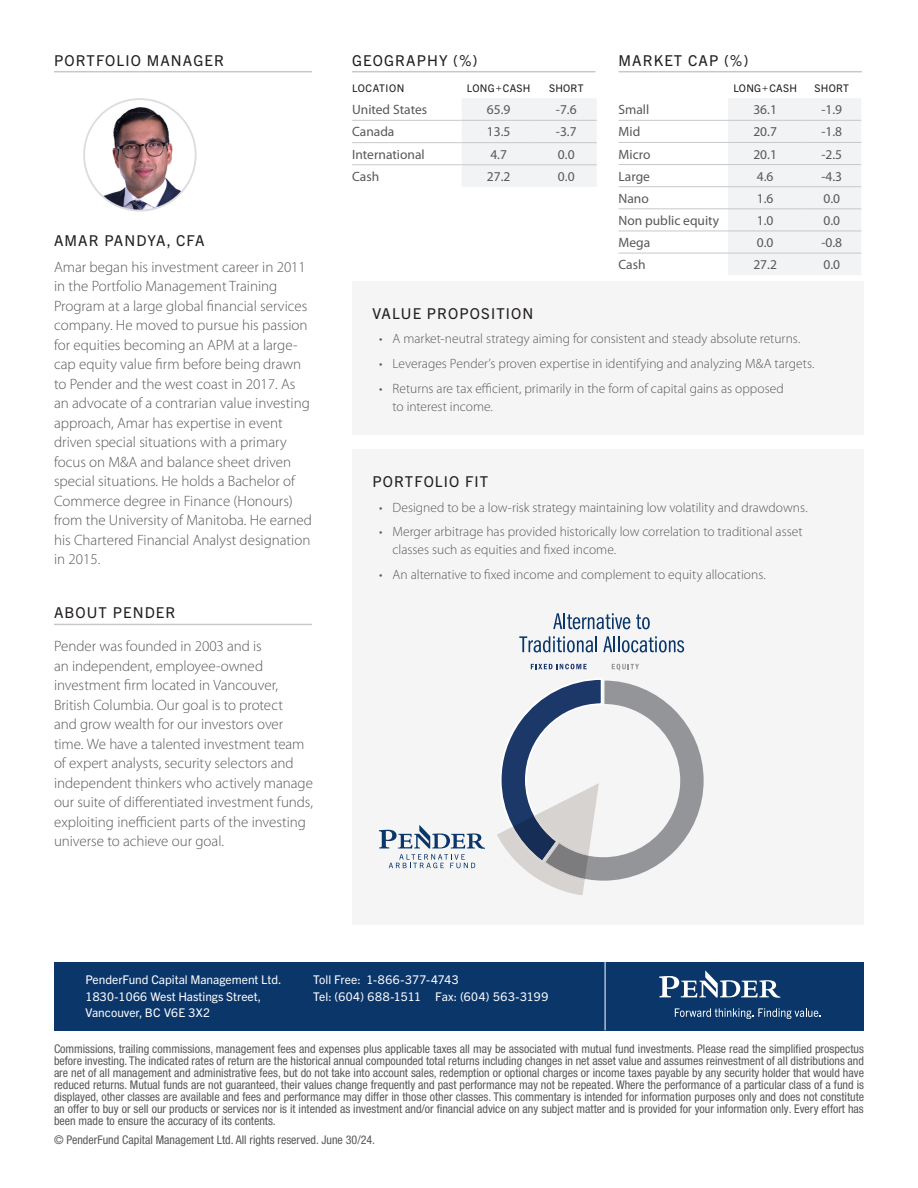
<style>
.page{position:relative;width:918px;height:1188px;background:#fff}
.page>*{position:absolute;margin:0;border:0;box-sizing:border-box;transform-origin:0 0}
.t1{font:300 15px/19.5px "Myriad Pro";color:#57585a}
.t2{font:15px "Trade Gothic Next LT Pro";letter-spacing:.075em;color:#231f20}
.t3{font:300 13.5px/18px "Myriad Pro";color:#57585a}
.t4{font:13.5px "Myriad Pro";color:#57585a}
.t5{font:condensed 12px/12px "Helvetica Neue LT Pro";color:#57585a;text-align:justify}
.t6{font:12px/16.5px "Trade Gothic Next LT Pro";color:#fff}
.t7{font:12px "Trade Gothic Next LT Pro";letter-spacing:.035em;color:#fff}
.t8{font:10.5px "Trade Gothic Next LT Pro";letter-spacing:.025em;color:#231f20}
.t9{font:10.5px "Trade Gothic Next LT Pro";letter-spacing:.05em;color:#231f20}
</style>
<div class="page">
<img style="left:84px;top:99px;width:112px;height:112px;border-radius:56px">
<div style="left:83px;top:98px;width:114px;height:114px;border:2px solid #dcdddf;border-radius:50%"></div>
<hr style="left:352px;top:71px;width:244px;height:1px;background:#c7c8ca">
<svg style="left:352px;top:98px;width:245px;height:89px"></svg>
<hr style="left:352px;top:120px;width:110px;height:1px;background:#c7c8ca">
<hr style="left:462px;top:120px;width:74px;height:1px;background:#c7c8ca">
<hr style="left:536px;top:120px;width:61px;height:1px;background:#c7c8ca">
<hr style="left:352px;top:142px;width:110px;height:1px;background:#c7c8ca">
<hr style="left:462px;top:142px;width:74px;height:1px;background:#c7c8ca">
<hr style="left:536px;top:142px;width:61px;height:1px;background:#c7c8ca">
<hr style="left:352px;top:165px;width:110px;height:1px;background:#c7c8ca">
<hr style="left:462px;top:165px;width:74px;height:1px;background:#c7c8ca">
<hr style="left:536px;top:165px;width:61px;height:1px;background:#c7c8ca">
<hr style="left:619px;top:71px;width:243px;height:1px;background:#c7c8ca">
<svg style="left:619px;top:98px;width:242px;height:177px"></svg>
<hr style="left:619px;top:120px;width:109px;height:1px;background:#c7c8ca">
<hr style="left:728px;top:120px;width:74px;height:1px;background:#c7c8ca">
<hr style="left:802px;top:120px;width:59px;height:1px;background:#c7c8ca">
<hr style="left:619px;top:142px;width:109px;height:1px;background:#c7c8ca">
<hr style="left:728px;top:142px;width:74px;height:1px;background:#c7c8ca">
<hr style="left:802px;top:142px;width:59px;height:1px;background:#c7c8ca">
<hr style="left:619px;top:164px;width:109px;height:1px;background:#c7c8ca">
<hr style="left:728px;top:164px;width:74px;height:1px;background:#c7c8ca">
<hr style="left:802px;top:164px;width:59px;height:1px;background:#c7c8ca">
<hr style="left:619px;top:186px;width:109px;height:1px;background:#c7c8ca">
<hr style="left:728px;top:186px;width:74px;height:1px;background:#c7c8ca">
<hr style="left:802px;top:186px;width:59px;height:1px;background:#c7c8ca">
<hr style="left:619px;top:209px;width:109px;height:1px;background:#c7c8ca">
<hr style="left:728px;top:209px;width:74px;height:1px;background:#c7c8ca">
<hr style="left:802px;top:209px;width:59px;height:1px;background:#c7c8ca">
<hr style="left:619px;top:231px;width:109px;height:1px;background:#c7c8ca">
<hr style="left:728px;top:231px;width:74px;height:1px;background:#c7c8ca">
<hr style="left:802px;top:231px;width:59px;height:1px;background:#c7c8ca">
<hr style="left:619px;top:253px;width:109px;height:1px;background:#c7c8ca">
<hr style="left:728px;top:253px;width:74px;height:1px;background:#c7c8ca">
<hr style="left:802px;top:253px;width:59px;height:1px;background:#c7c8ca">
<div style="left:55px;top:962px;width:809px;height:68px;background:#0b366a"></div>
<svg style="left:659px;top:970px;width:121px;height:28px"></svg>
<svg style="left:675px;top:1008px;width:146px;height:11px"></svg>
<hr style="left:605px;top:962px;width:1px;height:68px;background:#fff">
<hr style="left:54px;top:71px;width:258px;height:1px;background:#c7c8ca">
<hr style="left:54px;top:624px;width:258px;height:1px;background:#c7c8ca">
<div style="left:352px;top:449px;width:512px;height:476px;background:#f5f5f6"></div>
<svg style="left:553px;top:613px;width:77px;height:16px"></svg>
<svg style="left:636px;top:614px;width:14px;height:15px"></svg>
<svg style="left:519px;top:636px;width:78px;height:16px"></svg>
<svg style="left:603px;top:636px;width:81px;height:16px"></svg>
<svg style="left:531px;top:664px;width:56px;height:5px"></svg>
<svg style="left:612px;top:664px;width:27px;height:6px"></svg>
<svg style="left:379px;top:680px;width:325px;height:215px"></svg>
<div style="left:352px;top:281px;width:512px;height:153px;background:#f5f5f6"></div>
<p class="t2" style="left:54px;top:50px;width:171px">PORTFOLIO MANAGER</p>
<p class="t2" style="left:54px;top:230px;width:152px">AMAR PANDYA, CFA</p>
<p class="t1" style="left:54px;top:257px;width:259px">Amar began his investment career in 2011 in the Portfolio Management Training Program at a large global financial services company. He moved to pursue his passion for equities becoming an APM at a large&shy;cap equity value firm before being drawn to Pender and the west coast in 2017. As an advocate of a contrarian value investing approach, Amar has expertise in event driven special situations with a primary focus on M&amp;A and balance sheet driven special situations. He holds a Bachelor of Commerce degree in Finance (Honours) from the University of Manitoba. He earned his Chartered Financial Analyst designation in 2015.</p>
<p class="t2" style="left:54px;top:603px;width:123px">ABOUT PENDER</p>
<p class="t1" style="left:54px;top:637px;width:261px">Pender was founded in 2003 and is<br>an independent, employee-owned investment firm located in Vancouver, British Columbia. Our goal is to protect<br>and grow wealth for our investors over time. We have a talented investment team of expert analysts, security selectors and independent thinkers who actively manage our suite of differentiated investment funds, exploiting inefficient parts of the investing universe to achieve our goal.</p>
<p class="t2" style="left:352px;top:50px;width:127px">GEOGRAPHY (%)</p>
<p class="t9" style="left:352px;top:81px;width:54px">LOCATION</p>
<p class="t8" style="left:467px;top:81px;width:65px">LONG+CASH</p>
<p class="t8" style="left:549px;top:81px;width:36px">SHORT</p>
<p class="t4" style="left:352px;top:101px;width:77px">United States</p>
<p class="t4" style="left:487px;top:101px;width:25px">65.9</p>
<p class="t4" style="left:556px;top:101px;width:22px">-7.6</p>
<p class="t4" style="left:352px;top:124px;width:44px">Canada</p>
<p class="t4" style="left:487px;top:124px;width:25px">13.5</p>
<p class="t4" style="left:556px;top:124px;width:22px">-3.7</p>
<p class="t4" style="left:352px;top:146px;width:74px">International</p>
<p class="t4" style="left:490px;top:146px;width:18px">4.7</p>
<p class="t4" style="left:558px;top:146px;width:18px">0.0</p>
<p class="t4" style="left:352px;top:168px;width:29px">Cash</p>
<p class="t4" style="left:487px;top:168px;width:25px">27.2</p>
<p class="t4" style="left:558px;top:168px;width:18px">0.0</p>
<p class="t2" style="left:619px;top:50px;width:131px">MARKET CAP (%)</p>
<p class="t8" style="left:733px;top:81px;width:65px">LONG+CASH</p>
<p class="t8" style="left:815px;top:81px;width:36px">SHORT</p>
<p class="t4" style="left:619px;top:101px;width:32px">Small</p>
<p class="t4" style="left:753px;top:101px;width:25px">36.1</p>
<p class="t4" style="left:821px;top:101px;width:22px">-1.9</p>
<p class="t4" style="left:619px;top:124px;width:23px">Mid</p>
<p class="t4" style="left:753px;top:124px;width:25px">20.7</p>
<p class="t4" style="left:821px;top:124px;width:22px">-1.8</p>
<p class="t4" style="left:619px;top:146px;width:33px">Micro</p>
<p class="t4" style="left:753px;top:146px;width:25px">20.1</p>
<p class="t4" style="left:821px;top:146px;width:22px">-2.5</p>
<p class="t4" style="left:619px;top:168px;width:33px">Large</p>
<p class="t4" style="left:757px;top:168px;width:18px">4.6</p>
<p class="t4" style="left:821px;top:168px;width:22px">-4.3</p>
<p class="t4" style="left:619px;top:190px;width:32px">Nano</p>
<p class="t4" style="left:757px;top:190px;width:18px">1.6</p>
<p class="t4" style="left:823px;top:190px;width:18px">0.0</p>
<p class="t4" style="left:619px;top:212px;width:102px">Non public equity</p>
<p class="t4" style="left:757px;top:212px;width:18px">1.0</p>
<p class="t4" style="left:823px;top:212px;width:18px">0.0</p>
<p class="t4" style="left:619px;top:234px;width:33px">Mega</p>
<p class="t4" style="left:757px;top:234px;width:18px">0.0</p>
<p class="t4" style="left:821px;top:234px;width:22px">-0.8</p>
<p class="t4" style="left:619px;top:256px;width:29px">Cash</p>
<p class="t4" style="left:753px;top:256px;width:25px">27.2</p>
<p class="t4" style="left:823px;top:256px;width:18px">0.0</p>
<p class="t2" style="left:372px;top:303px;width:163px">VALUE PROPOSITION</p>
<p class="t3" style="left:379px;top:330px;width:423px">• A market-neutral strategy aiming for consistent and steady absolute returns.</p>
<p class="t3" style="left:379px;top:355px;width:437px">• Leverages Pender’s proven expertise in identifying and analyzing M&amp;A targets.</p>
<p class="t3" style="left:393px;top:379px;width:393px;text-indent:-14px">• Returns are tax efficient, primarily in the form of capital gains as opposed to interest income.</p>
<p class="t2" style="left:372px;top:471px;width:117px">PORTFOLIO FIT</p>
<p class="t3" style="left:379px;top:498px;width:430px">• Designed to be a low-risk strategy maintaining low volatility and drawdowns.</p>
<p class="t3" style="left:393px;top:523px;width:411px;text-indent:-14px">• Merger arbitrage has provided historically low correlation to traditional asset classes such as equities and fixed income.</p>
<p class="t3" style="left:379px;top:566px;width:388px">• An alternative to fixed income and complement to equity allocations.</p>
<p class="t6" style="left:86px;top:971px;width:197px">PenderFund Capital Management Ltd.</p>
<p class="t6" style="left:86px;top:987px;width:177px">1830-1066 West Hastings Street,<br>Vancouver, BC V6E 3X2</p>
<p class="t6" style="left:313px;top:971px;width:147px">Toll Free: 1-866-377-4743</p>
<p class="t7" style="left:313px;top:988px;width:237px">Tel: (604) 688-1511 Fax: (604) 563-3199</p>
<p class="t5" style="left:54px;top:1043px;width:812px">Commissions, trailing commissions, management fees and expenses plus applicable taxes all may be associated with mutual fund investments. Please read the simplified prospectus before investing. The indicated rates of return are the historical annual compounded total returns including changes in net asset value and assumes reinvestment of all distributions and are net of all management and administrative fees, but do not take into account sales, redemption or optional charges or income taxes payable by any security holder that would have reduced returns. Mutual funds are not guaranteed, their values change frequently and past performance may not be repeated. Where the performance of a particular class of a fund is displayed, other classes are available and fees and performance may differ in those other classes. This commentary is intended for information purposes only and does not constitute an offer to buy or sell our products or services nor is it intended as investment and/or financial advice on any subject matter and is provided for your information only. Every effort has been made to ensure the accuracy of its contents.</p>
<p class="t5" style="left:54px;top:1133px;width:323px">© PenderFund Capital Management Ltd. All rights reserved. June 30/24.</p>
</div>
